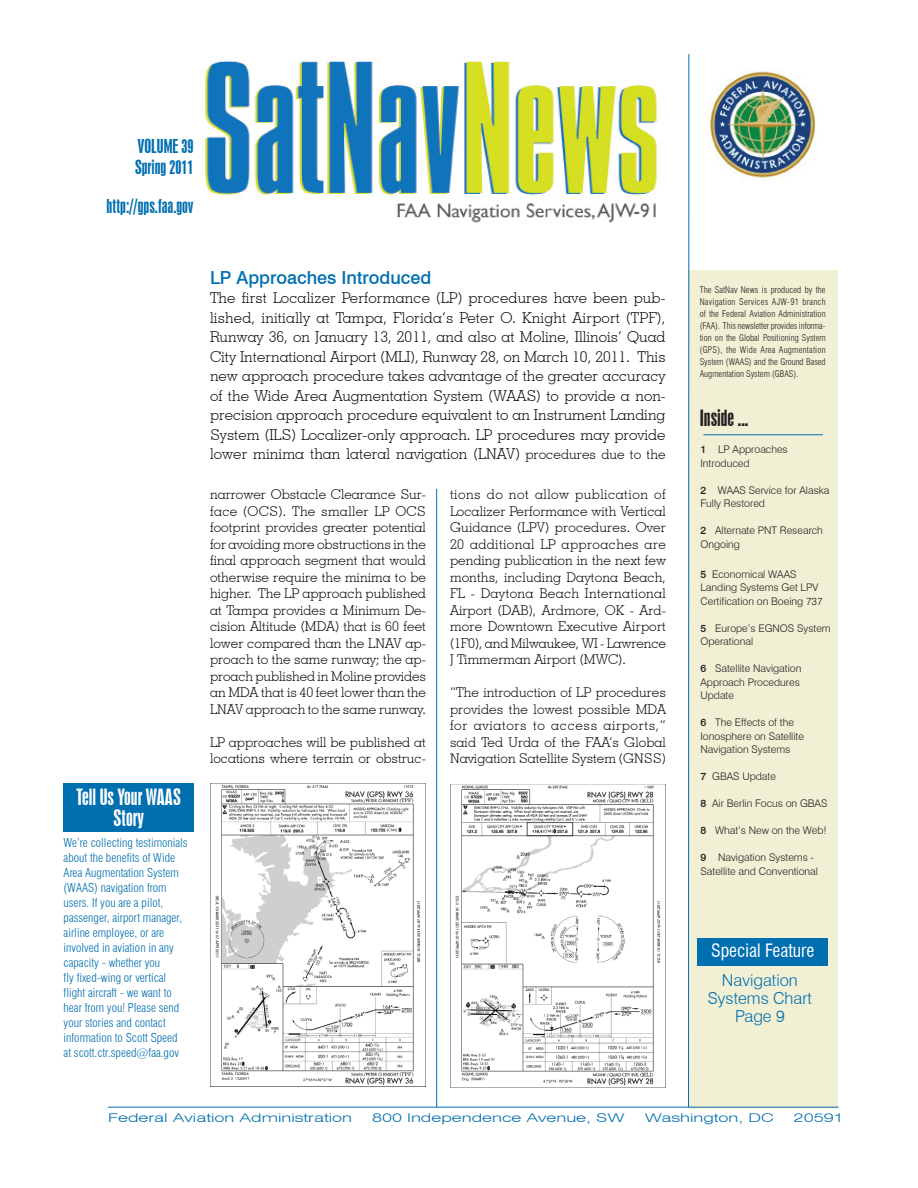
<style>
.page{position:relative;width:918px;height:1188px;background:#fff}
.page>*{position:absolute;margin:0;border:0;box-sizing:border-box;transform-origin:0 0}
.t1{font:21px/21px "Swiss 924 BT Regular B";color:#fff;text-align:center}
.t2{font:21px "Swiss 924 BT Regular B";color:#231f20}
.t3{font:18px/21.6px "Swiss 924 BT Regular B";color:#006faf}
.t4{font:500 18px "Swiss 721 BT";color:#006faf}
.t5{font:condensed 18px "Swiss 721 BT";color:#fff}
.t6{font:300 16.5px/18px "Swiss 721 BT";color:#006faf;text-align:center}
.t7{font:300 15px/19.5px "Geometric Slab 703 BT";letter-spacing:.005em;color:#040503;text-align:justify}
.t8{font:300 13.5px/16.5px "Geometric Slab 703 BT";color:#040503;text-align:justify}
.t9{font:300 condensed 12px/15px "Swiss 721 BT";color:#006faf}
.t10{font:300 expanded 12px "Swiss 721 BT";color:#006faf;scale:1.29 1}
.t11{font:300 10.5px/13.5px "Swiss 721 BT";color:#231f20}
.t12{font:300 condensed 9px/12px "Swiss 721 BT";color:#231f20;text-align:justify}
.s1{font-size:13.5px}
.s2{font-weight:500}
</style>
<div class="page">
<img style="left:710px;top:71px;width:106px;height:109px">
<div style="left:688px;top:270px;width:150px;height:838px;background:#f1efd4"></div>
<hr style="left:688px;top:54px;width:1px;height:1053px;background:#006faf">
<hr style="left:436px;top:489px;width:1px;height:618px;background:#006faf">
<hr style="left:108px;top:1107px;width:730px;height:1px;background:#006faf">
<hr style="left:704px;top:435px;width:119px;height:1px;background:#006faf">
<div style="left:64px;top:784px;width:130px;height:48px;background:#006faf"></div>
<img style="left:205px;top:60px;width:452px;height:163px">
<img style="left:210px;top:784px;width:215px;height:303px">
<img style="left:451px;top:784px;width:215px;height:304px">
<div style="left:698px;top:938px;width:130px;height:28px;background:#006faf"></div>
<h2 class="t3" style="left:135px;top:135px;width:60px">VOLUME 39<br>Spring 2011</h2>
<h2 class="t3" style="left:107px;top:195px;width:88px">http://gps.faa.gov</h2>
<h1 class="t1" style="left:77px;top:786px;width:106px">Tell Us Your WAAS<br>Story</h1>
<p class="t9" style="left:64px;top:836px;width:125px">We’re collecting testimonials about the benefits of Wide<br>Area Augmentation System (WAAS) navigation from users. If you are a pilot, passenger, airport manager, airline employee, or are involved in aviation in any capacity - whether you<br>fly fixed-wing or vertical flight aircraft - we want to hear from you! Please send your stories and contact information to Scott Speed at scott.ctr.speed@faa.gov</p>
<h2 class="t4" style="left:210px;top:266px;width:223px">LP Approaches Introduced</h2>
<p class="t7" style="left:210px;top:288px;width:457px">The first Localizer Performance (LP) procedures have been pub&shy;lished, initially at Tampa, Florida’s Peter O. Knight Airport (TPF), Runway 36, on January 13, 2011, and also at Moline, Illinois’ Quad City International Airport (MLI), Runway 28, on March 10, 2011. This new approach procedure takes advantage of the greater accuracy of the Wide Area Augmentation System (WAAS) to provide a non&shy;precision approach procedure equivalent to an Instrument Landing System (ILS) Localizer-only approach. LP procedures may provide lower minima than lateral navigation (LNAV) <span class="s1">procedures due to the</span></p>
<p class="t8" style="left:210px;top:486px;width:218px">narrower Obstacle Clearance Sur&shy;face (OCS). The smaller LP OCS footprint provides greater potential for avoiding more obstructions in the final approach segment that would otherwise require the minima to be higher. The LP approach published at Tampa provides a Minimum De&shy;cision Altitude (MDA) that is 60 feet lower compared than the LNAV ap&shy;proach to the same runway; the ap&shy;proach published in Moline provides an MDA that is 40 feet lower than the LNAV approach to the same runway.</p>
<p class="t8" style="left:210px;top:734px;width:217px">LP approaches will be published at locations where terrain or obstruc-</p>
<p class="t8" style="left:450px;top:486px;width:218px">tions do not allow publication of Localizer Performance with Vertical Guidance (LPV) procedures. Over 20 additional LP approaches are pending publication in the next few months, including Daytona Beach, FL - Daytona Beach International Airport (DAB), Ardmore, OK - Ard&shy;more Downtown Executive Airport (1F0), and Milwaukee, WI - Lawrence J Timmerman Airport (MWC).</p>
<p class="t8" style="left:450px;top:684px;width:218px">“The introduction of LP procedures provides the lowest possible MDA for aviators to access airports,” said Ted Urda of the FAA’s Global Navigation Satellite System (GNSS)</p>
<p class="t12" style="left:700px;top:284px;width:128px">The SatNav News is produced by the Navigation Services AJW-91 branch of the Federal Aviation Administration (FAA). This newsletter provides informa&shy;tion on the Global Positioning System (GPS), the Wide Area Augmentation System (WAAS) and the Ground Based Augmentation System (GBAS).</p>
<h1 class="t2" style="left:700px;top:405px;width:50px">Inside ...</h1>
<p class="t11" style="left:700px;top:443px;width:89px"><span class="s2">1</span> LP Approaches<br>Introduced</p>
<p class="t11" style="left:700px;top:483px;width:131px"><span class="s2">2</span> WAAS Service for Alaska<br>Fully Restored</p>
<p class="t11" style="left:700px;top:524px;width:124px"><span class="s2">2</span> Alternate PNT Research<br>Ongoing</p>
<p class="t11" style="left:700px;top:567px;width:124px"><span class="s2">5</span> Economical WAAS<br>Landing Systems Get LPV<br>Certification on Boeing 737</p>
<p class="t11" style="left:700px;top:621px;width:132px"><span class="s2">5</span> Europe’s EGNOS System<br>Operational</p>
<p class="t11" style="left:700px;top:662px;width:102px"><span class="s2">6</span> Satellite Navigation<br>Approach Procedures<br>Update</p>
<p class="t11" style="left:700px;top:716px;width:105px"><span class="s2">6</span> The Effects of the<br>Ionosphere on Satellite<br>Navigation Systems</p>
<p class="t11" style="left:700px;top:770px;width:77px"><span class="s2">7</span> GBAS Update</p>
<p class="t11" style="left:700px;top:797px;width:128px"><span class="s2">8</span> Air Berlin Focus on GBAS</p>
<p class="t11" style="left:700px;top:824px;width:128px"><span class="s2">8</span> What’s New on the Web!</p>
<p class="t11" style="left:700px;top:851px;width:119px"><span class="s2">9</span> Navigation Systems -<br>Satellite and Conventional</p>
<h2 class="t5" style="left:711px;top:940px;width:105px">Special Feature</h2>
<p class="t6" style="left:708px;top:971px;width:106px">Navigation<br>Systems Chart<br>Page 9</p>
<p class="t10" style="left:108px;top:1111px;width:191px">Federal Aviation Administration</p>
<p class="t10" style="left:372px;top:1111px;width:197px">800 Independence Avenue, SW</p>
<p class="t10" style="left:645px;top:1111px;width:101px">Washington, DC</p>
<p class="t10" style="left:794px;top:1111px;width:40px">20591</p>
</div>
